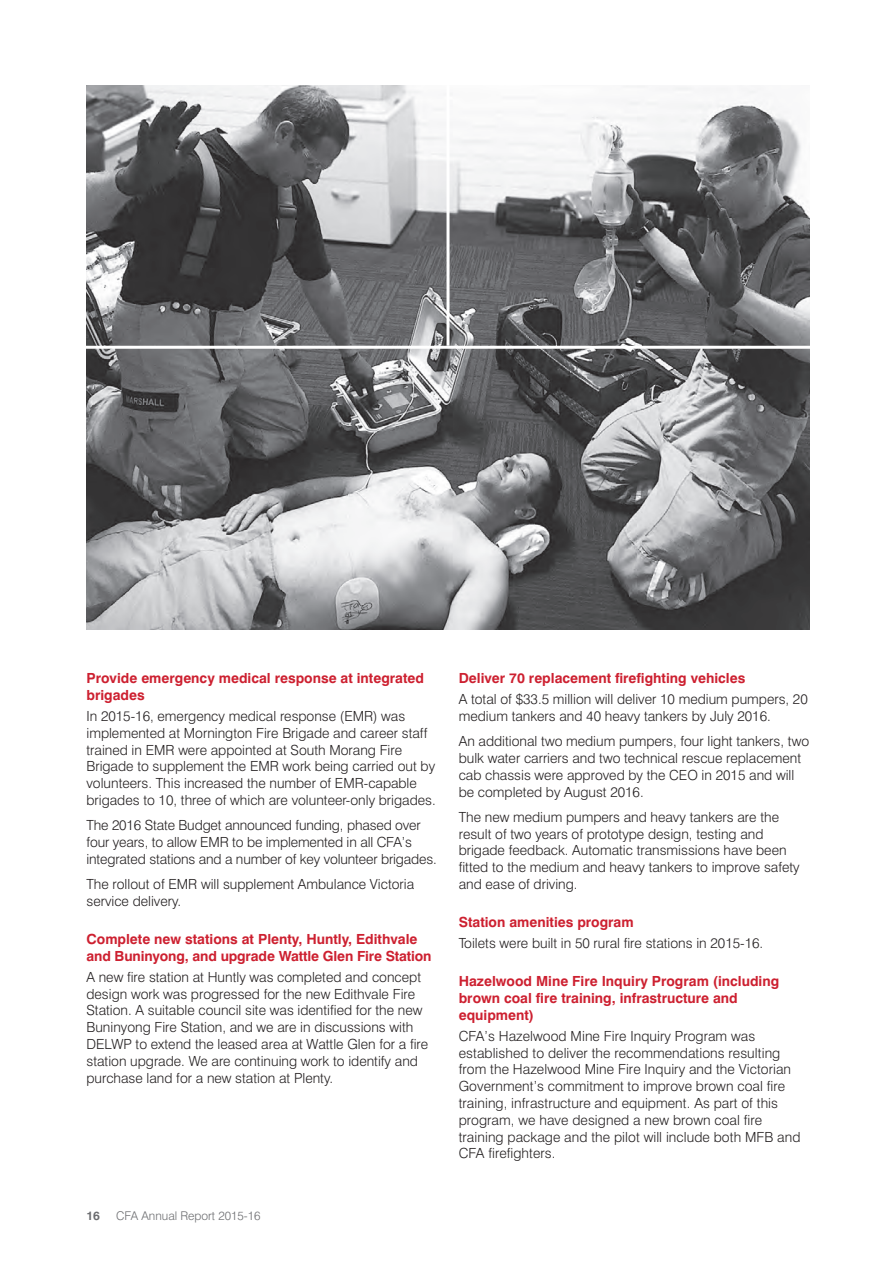
<style>
.page{position:relative;width:896px;height:1262px;background:#fff}
.page>*{position:absolute;margin:0;border:0;box-sizing:border-box;transform-origin:0 0}
.t1{font:300 13.95px/16.8px "Swiss 721 BT";color:#231f20}
.t2{font:700 13.95px/16.8px "Swiss 721 BT";color:#cd2030}
.t3{font:300 12px "Swiss 721 BT";color:#6c6d70}
.t4{font:700 12px "Swiss 721 BT";color:#6c6d70}
</style>
<div class="page">
<img style="left:86px;top:85px;width:723px;height:544px">
<hr style="left:446px;top:85px;width:3px;height:261px;background:#fff">
<hr style="left:82px;top:346px;width:746px;height:3px;background:#fff">
<p class="t2" style="left:86px;top:670px;width:339px">Provide emergency medical response at integrated brigades</p>
<p class="t1" style="left:86px;top:707px;width:351px">In 2015-16, emergency medical response (EMR) was implemented at Mornington Fire Brigade and career staff trained in EMR were appointed at South Morang Fire Brigade to supplement the EMR work being carried out by volunteers. This increased the number of EMR-capable brigades to 10, three of which are volunteer-only brigades.</p>
<p class="t1" style="left:86px;top:817px;width:352px">The 2016 State Budget announced funding, phased over four years, to allow EMR to be implemented in all CFA’s integrated stations and a number of key volunteer brigades.</p>
<p class="t1" style="left:86px;top:876px;width:329px">The rollout of EMR will supplement Ambulance Victoria service delivery.</p>
<p class="t2" style="left:86px;top:930px;width:346px">Complete new stations at Plenty, Huntly, Edithvale and Buninyong, and upgrade Wattle Glen Fire Station</p>
<p class="t1" style="left:86px;top:968px;width:343px">A new fire station at Huntly was completed and concept design work was progressed for the new Edithvale Fire Station. A suitable council site was identified for the new Buninyong Fire Station, and we are in discussions with DELWP to extend the leased area at Wattle Glen for a fire station upgrade. We are continuing work to identify and purchase land for a new station at Plenty.</p>
<p class="t4" style="left:86px;top:1209px;width:15px">16</p>
<p class="t3" style="left:116px;top:1209px;width:146px">CFA Annual Report 2015-16</p>
<p class="t2" style="left:458px;top:670px;width:288px">Deliver 70 replacement firefighting vehicles</p>
<p class="t1" style="left:458px;top:691px;width:350px">A total of $33.5 million will deliver 10 medium pumpers, 20 medium tankers and 40 heavy tankers by July 2016.</p>
<p class="t1" style="left:458px;top:733px;width:352px">An additional two medium pumpers, four light tankers, two bulk water carriers and two technical rescue replacement cab chassis were approved by the CEO in 2015 and will be completed by August 2016.</p>
<p class="t1" style="left:458px;top:808px;width:342px">The new medium pumpers and heavy tankers are the result of two years of prototype design, testing and brigade feedback. Automatic transmissions have been fitted to the medium and heavy tankers to improve safety and ease of driving.</p>
<p class="t2" style="left:458px;top:914px;width:176px">Station amenities program</p>
<p class="t1" style="left:458px;top:935px;width:306px">Toilets were built in 50 rural fire stations in 2015-16.</p>
<p class="t2" style="left:458px;top:973px;width:322px">Hazelwood Mine Fire Inquiry Program (including brown coal fire training, infrastructure and equipment)</p>
<p class="t1" style="left:458px;top:1027px;width:343px">CFA’s Hazelwood Mine Fire Inquiry Program was established to deliver the recommendations resulting from the Hazelwood Mine Fire Inquiry and the Victorian Government’s commitment to improve brown coal fire training, infrastructure and equipment. As part of this program, we have designed a new brown coal fire training package and the pilot will include both MFB and CFA firefighters.</p>
</div>
